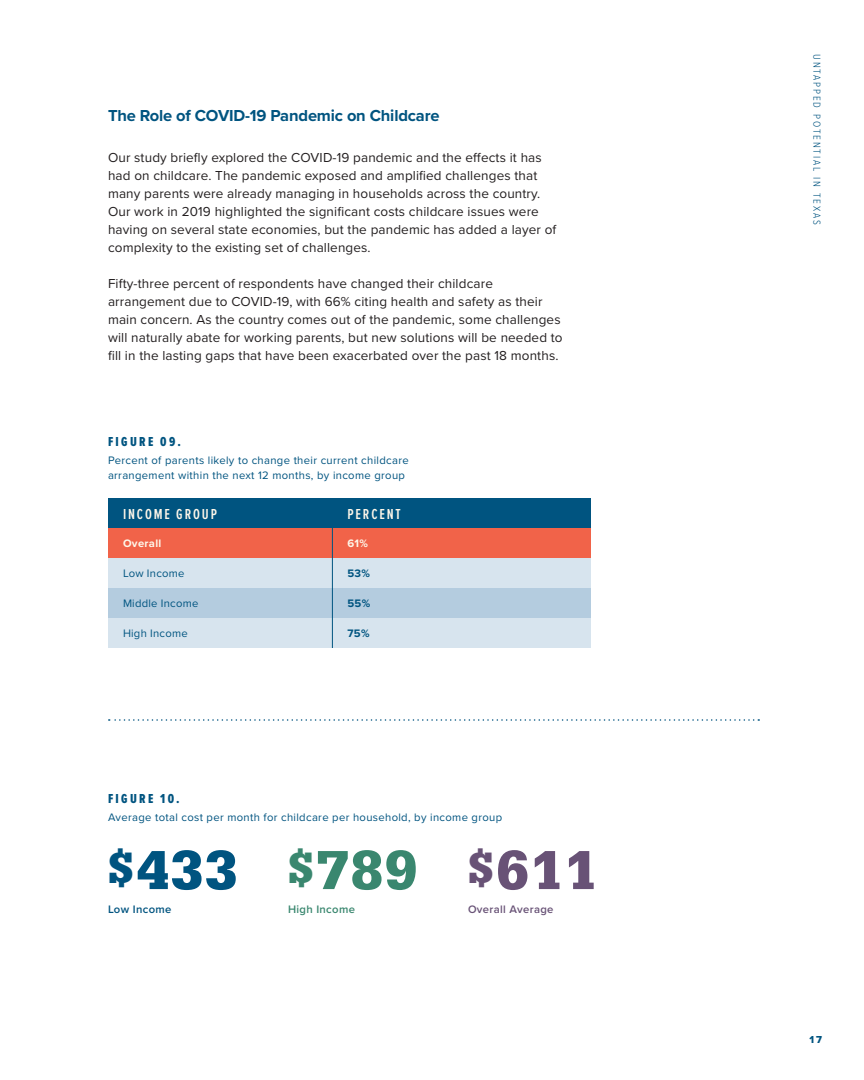
<style>
.page{position:relative;width:864px;height:1080px;background:#fff}
.page>*{position:absolute;margin:0;border:0;box-sizing:border-box;transform-origin:0 0}
.Big_Numbers{font:700 57px "Serifa";color:#005480}
.Big_Numbers-2{font:700 57px "Serifa";color:#3a876f}
.Big_Numbers-3{font:700 57px "Serifa";color:#685276}
.Hed_2{font:700 16.5px "Proxima Nova";letter-spacing:-.01em;color:#005480}
.Table_hed{font:600 15px "Proxima Nova Ex Cn";letter-spacing:.125em;color:#fef7ea}
.Body_Copy{font:13.5px/18px "Proxima Nova";letter-spacing:.01em;color:#231f20}
.t1{font:13.5px "Proxima Nova Ex Cn Extrabld";letter-spacing:.175em;color:#005480}
.Caption_body{font:11.25px/15px "Proxima Nova";letter-spacing:.03em;color:#005480}
.Caption_Body_bold{font:600 11.25px "Proxima Nova";letter-spacing:.03em;color:#685276}
.Caption_Body_bold-2{font:700 11.25px "Proxima Nova";letter-spacing:.03em;color:#fef7ea}
.Caption_Body_bold-3{font:600 11.25px "Proxima Nova";letter-spacing:.03em;color:#3a876f}
.Caption_Body_bold-4{font:700 11.25px "Proxima Nova";color:#005480}
.Caption_Body_bold-5{font:600 11.25px "Proxima Nova";letter-spacing:.03em;color:#005480}
.t2{font:300 10.5px "Proxima Nova Cond";letter-spacing:.175em;color:#005480}
.t3{font:10.5px "Proxima Nova Extrabld";color:#005480}
.s1{font-size:45.6px}
</style>
<div class="page">
<svg style="left:108px;top:498px;width:483px;height:60px;background:#785b64"></svg>
<div style="left:108px;top:558px;width:483px;height:90px;background:#d7e4ee"></div>
<div style="left:108px;top:588px;width:483px;height:30px;background:#b4ccdf"></div>
<hr style="left:332px;top:528px;width:1px;height:30px;background:#005480">
<hr style="left:332px;top:558px;width:1px;height:30px;background:#005480">
<hr style="left:332px;top:588px;width:1px;height:30px;background:#005480">
<hr style="left:332px;top:618px;width:1px;height:30px;background:#005480">
<svg style="left:109px;top:719px;width:650px;height:2px"></svg>
<p class="Hed_2" style="left:108px;top:103px;width:333px">The Role of COVID-19 Pandemic on Childcare</p>
<p class="Body_Copy" style="left:108px;top:148px;width:450px">Our study briefly explored the COVID-19 pandemic and the effects it has had on childcare. The pandemic exposed and amplified challenges that many parents were already managing in households across the country.<br>Our work in 2019 highlighted the significant costs childcare issues were having on several state economies, but the pandemic has added a layer of complexity to the existing set of challenges.</p>
<p class="Body_Copy" style="left:108px;top:274px;width:456px">Fifty-three percent of respondents have changed their childcare arrangement due to COVID-19, with 66% citing health and safety as their main concern. As the country comes out of the pandemic, some challenges will naturally abate for working parents, but new solutions will be needed to fill in the lasting gaps that have been exacerbated over the past 18 months.</p>
<p class="t1" style="left:108px;top:432px;width:74px">FIGURE 09.</p>
<p class="Caption_body" style="left:108px;top:453px;width:302px">Percent of parents likely to change their current childcare arrangement within the next 12 months, by income group</p>
<p class="Table_hed" style="left:123px;top:503px;width:95px">INCOME GROUP</p>
<p class="Table_hed" style="left:347px;top:503px;width:55px">PERCENT</p>
<p class="Caption_Body_bold-2" style="left:123px;top:535px;width:40px">Overall</p>
<p class="Caption_Body_bold-2" style="left:347px;top:535px;width:22px">61%</p>
<p class="Caption_body" style="left:123px;top:566px;width:63px">Low Income</p>
<p class="Caption_Body_bold-4" style="left:347px;top:565px;width:24px">53%</p>
<p class="Caption_body" style="left:123px;top:596px;width:77px">Middle Income</p>
<p class="Caption_Body_bold-4" style="left:347px;top:595px;width:24px">55%</p>
<p class="Caption_body" style="left:123px;top:626px;width:66px">High Income</p>
<p class="Caption_Body_bold-4" style="left:347px;top:625px;width:24px">75%</p>
<p class="t1" style="left:108px;top:788px;width:73px">FIGURE 10.</p>
<p class="Caption_body" style="left:108px;top:809px;width:396px">Average total cost per month for childcare per household, by income group</p>
<p class="Big_Numbers" style="left:108px;top:836px;width:131px"><span class="s1">$</span>433</p>
<p class="Caption_Body_bold-5" style="left:108px;top:901px;width:65px">Low Income</p>
<p class="Big_Numbers-2" style="left:288px;top:836px;width:131px"><span class="s1">$</span>789</p>
<p class="Caption_Body_bold-3" style="left:288px;top:901px;width:68px">High Income</p>
<p class="Big_Numbers-3" style="left:468px;top:836px;width:131px"><span class="s1">$</span>611</p>
<p class="Caption_Body_bold" style="left:468px;top:901px;width:87px">Overall Average</p>
<p class="t2" style="left:825px;top:54px;width:172px;rotate:90deg">UNTAPPED POTENTIAL IN TEXAS</p>
<p class="t3" style="left:809px;top:1032px;width:14px">17</p>
</div>
